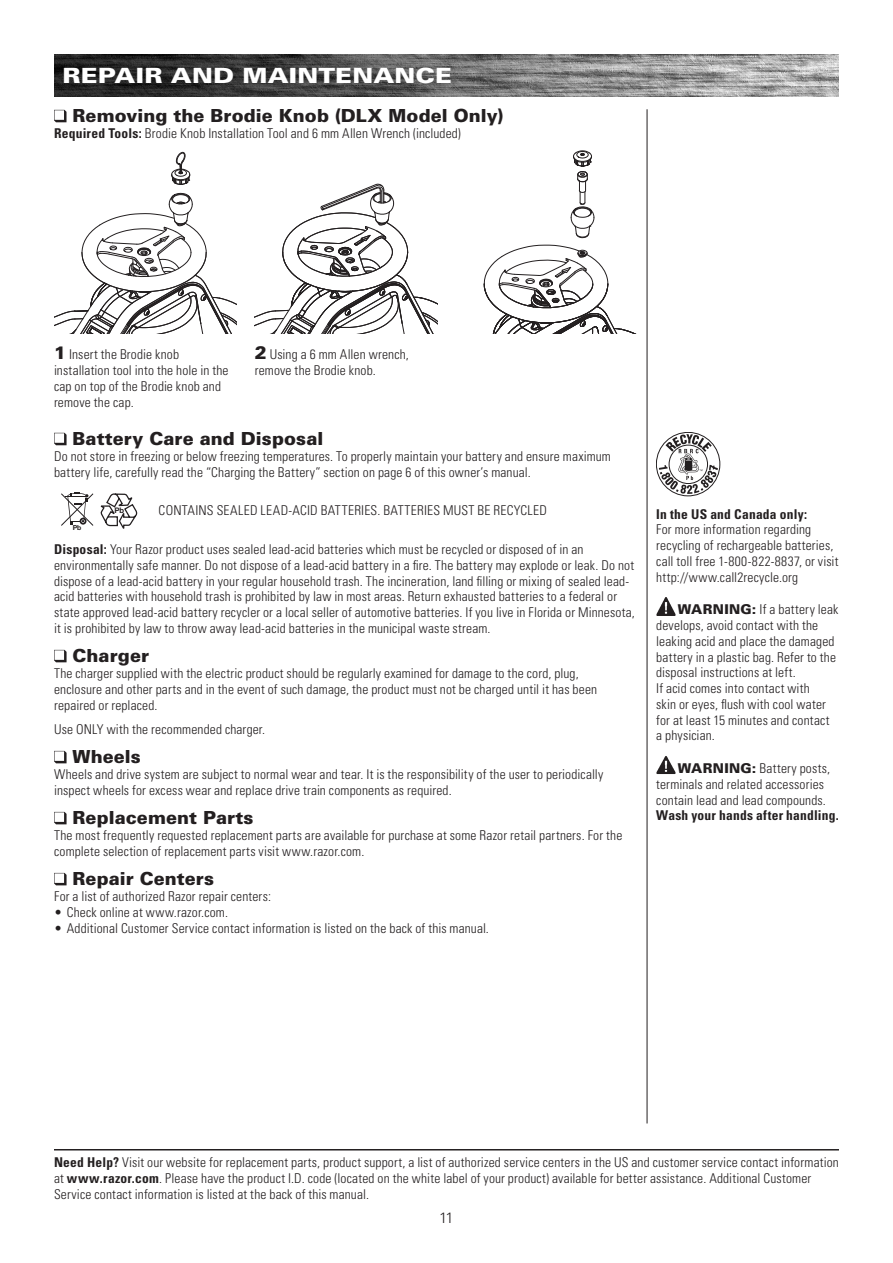
<style>
.page{position:relative;width:893px;height:1263px;background:#fff}
.page>*{position:absolute;margin:0;border:0;box-sizing:border-box;transform-origin:0 0}
.CONTENT_-_MAIN_HEAD{font:900 21px "Univers LT Std";letter-spacing:.005em;color:#fff;scale:1.2 1}
.CONTENT_-_CHECK_BOX{font:900 18px "Univers LT Std";letter-spacing:.005em;color:#231f20}
.MASTER_PAGE_-_PAGE_N{font:300 15px "Univers LT Std";color:#231f20}
.CONTENT_-_STANDARD{font:300 condensed 13.5px/15.8px "Univers LT Std";letter-spacing:.01em;color:#231f20}
.CONTENT_-_BOLD__COND{font:700 condensed 13.5px "Univers LT Std";letter-spacing:.02em;color:#231f20}
.t1{font:700 7.65px "Helvetica Neue LT Std";color:#231f20}
.t2{font:700 6.9px "Helvetica Neue LT Std";color:#231f20}
.s1{font-weight:700}
.s2{font-weight:900;font-stretch:normal;font-size:18px}
.s3{font-weight:900;font-stretch:normal}
</style>
<div class="page">
<svg style="left:171px;top:152px;width:19px;height:33px"></svg>
<svg style="left:54px;top:193px;width:183px;height:141px"></svg>
<svg style="left:255px;top:184px;width:183px;height:150px"></svg>
<svg style="left:571px;top:151px;width:23px;height:87px"></svg>
<svg style="left:483px;top:245px;width:154px;height:89px"></svg>
<svg style="left:100px;top:493px;width:37px;height:36px"></svg>
<svg style="left:61px;top:492px;width:33px;height:34px"></svg>
<div style="left:656px;top:432px;width:64px;height:64px;border:1px solid #231f20;border-radius:50%"></div>
<svg style="left:659px;top:434px;width:59px;height:60px"></svg>
<img style="left:54px;top:54px;width:785px;height:43px">
<hr style="left:54px;top:1149px;width:785px;height:1px;background:#231f20">
<svg style="left:54px;top:110px;width:13px;height:12px"></svg>
<hr style="left:647px;top:109px;width:1px;height:1014px;background:#231f20">
<svg style="left:54px;top:433px;width:13px;height:12px"></svg>
<svg style="left:54px;top:650px;width:13px;height:12px"></svg>
<svg style="left:54px;top:751px;width:13px;height:12px"></svg>
<svg style="left:54px;top:812px;width:13px;height:12px"></svg>
<svg style="left:54px;top:873px;width:13px;height:12px"></svg>
<img style="left:656px;top:597px;width:19px;height:19px">
<img style="left:656px;top:756px;width:19px;height:18px">
<p class="CONTENT_-_MAIN_HEAD" style="left:63px;top:62px;width:326px">REPAIR AND MAINTENANCE</p>
<p class="CONTENT_-_CHECK_BOX" style="left:73px;top:105px;width:432px">Removing the Brodie Knob (DLX Model Only)</p>
<p class="CONTENT_-_STANDARD" style="left:54px;top:125px;width:408px"><span class="s1">Required Tools:</span> Brodie Knob Installation Tool and 6 mm Allen Wrench (included)</p>
<p class="CONTENT_-_STANDARD" style="left:255px;top:347px;width:155px"><span class="s2">2</span> Using a 6 mm Allen wrench, remove the Brodie knob.</p>
<p class="CONTENT_-_STANDARD" style="left:54px;top:347px;width:176px"><span class="s2">1</span> Insert the Brodie knob installation tool into the hole in the cap on top of the Brodie knob and remove the cap.</p>
<p class="CONTENT_-_CHECK_BOX" style="left:73px;top:427px;width:252px">Battery Care and Disposal</p>
<p class="CONTENT_-_STANDARD" style="left:54px;top:448px;width:558px">Do not store in freezing or below freezing temperatures. To properly maintain your battery and ensure maximum battery life, carefully read the “Charging the Battery” section on page 6 of this owner’s manual.</p>
<p class="t2" style="left:73px;top:524px;width:10px">Pb</p>
<p class="t1" style="left:114px;top:506px;width:11px">Pb</p>
<p class="CONTENT_-_STANDARD" style="left:159px;top:503px;width:390px">CONTAINS SEALED LEAD-ACID BATTERIES. BATTERIES MUST BE RECYCLED</p>
<p class="CONTENT_-_STANDARD" style="left:54px;top:541px;width:582px"><span class="s1">Disposal:</span> Your Razor product uses sealed lead-acid batteries which must be recycled or disposed of in an environmentally safe manner. Do not dispose of a lead-acid battery in a fire. The battery may explode or leak. Do not dispose of a lead-acid battery in your regular household trash. The incineration, land filling or mixing of sealed lead&shy;acid batteries with household trash is prohibited by law in most areas. Return exhausted batteries to a federal or state approved lead-acid battery recycler or a local seller of automotive batteries. If you live in Florida or Minnesota, it is prohibited by law to throw away lead-acid batteries in the municipal waste stream.</p>
<p class="CONTENT_-_CHECK_BOX" style="left:73px;top:645px;width:78px">Charger</p>
<p class="CONTENT_-_STANDARD" style="left:54px;top:665px;width:545px">The charger supplied with the electric product should be regularly examined for damage to the cord, plug, enclosure and other parts and in the event of such damage, the product must not be charged until it has been repaired or replaced.</p>
<p class="CONTENT_-_STANDARD" style="left:54px;top:721px;width:213px">Use ONLY with the recommended charger.</p>
<p class="CONTENT_-_CHECK_BOX" style="left:73px;top:746px;width:70px">Wheels</p>
<p class="CONTENT_-_STANDARD" style="left:54px;top:766px;width:551px">Wheels and drive system are subject to normal wear and tear. It is the responsibility of the user to periodically inspect wheels for excess wear and replace drive train components as required.</p>
<p class="CONTENT_-_CHECK_BOX" style="left:73px;top:807px;width:183px">Replacement Parts</p>
<p class="CONTENT_-_STANDARD" style="left:54px;top:827px;width:570px">The most frequently requested replacement parts are available for purchase at some Razor retail partners. For the complete selection of replacement parts visit www.razor.com.</p>
<p class="CONTENT_-_CHECK_BOX" style="left:73px;top:868px;width:143px">Repair Centers</p>
<p class="CONTENT_-_STANDARD" style="left:54px;top:888px;width:218px">For a list of authorized Razor repair centers:</p>
<p class="CONTENT_-_STANDARD" style="left:54px;top:904px;width:176px">• Check online at www.razor.com.</p>
<p class="CONTENT_-_STANDARD" style="left:54px;top:920px;width:436px">• Additional Customer Service contact information is listed on the back of this manual.</p>
<p class="CONTENT_-_BOLD__COND" style="left:656px;top:505px;width:153px">In the US and Canada only:</p>
<p class="CONTENT_-_STANDARD" style="left:656px;top:522px;width:184px">For more information regarding recycling of rechargeable batteries, call toll free 1-800-822-8837, or visit http://www.call2recycle.org</p>
<p class="CONTENT_-_STANDARD" style="left:656px;top:602px;width:184px;text-indent:22px"><span class="s3">WARNING:</span> If a battery leak develops, avoid contact with the leaking acid and place the damaged battery in a plastic bag. Refer to the disposal instructions at left.<br>If acid comes into contact with<br>skin or eyes, flush with cool water for at least 15 minutes and contact a physician.</p>
<p class="CONTENT_-_STANDARD" style="left:656px;top:760px;width:184px;text-indent:22px"><span class="s3">WARNING:</span> Battery posts, terminals and related accessories contain lead and lead compounds.<br><span class="s1">Wash your hands after handling.</span></p>
<p class="CONTENT_-_STANDARD" style="left:54px;top:1155px;width:786px"><span class="s1">Need Help?</span> Visit our website for replacement parts, product support, a list of authorized service centers in the US and customer service contact information at <span class="s1">www.razor.com</span>. Please have the product I.D. code (located on the white label of your product) available for better assistance. Additional Customer<br>Service contact information is listed at the back of this manual.</p>
<p class="MASTER_PAGE_-_PAGE_N" style="left:439px;top:1208px;width:16px">11</p>
</div>
